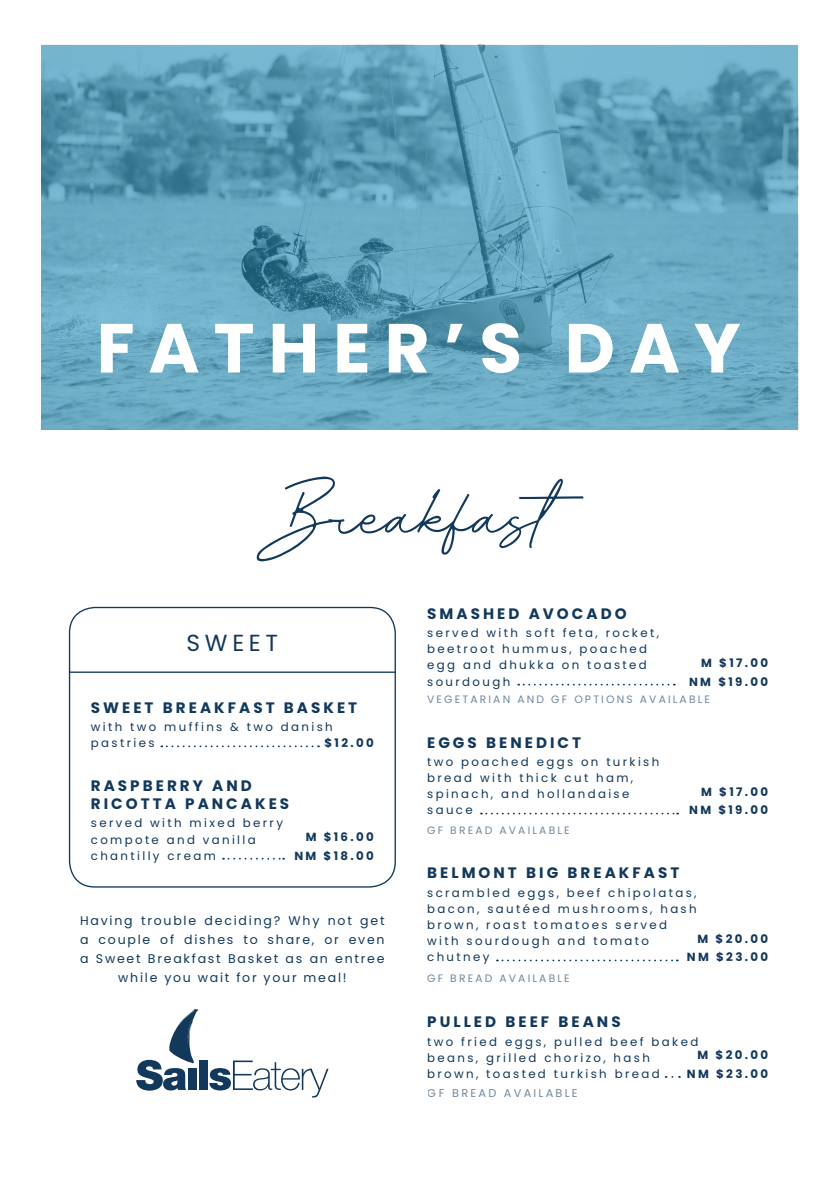
<style>
.page{position:relative;width:840px;height:1191px;background:#fff}
.page>*{position:absolute;margin:0;border:0;box-sizing:border-box;transform-origin:0 0}
.t1{font:73.2px "Velocity DEMO Regular";color:#12385b}
.t2{font:700 69.4px "Poppins";letter-spacing:.2em;color:#fff}
.t3{font:23.2px "Poppins";letter-spacing:.2em;color:#12385b}
.t4{font:700 15.2px/18.2px "Poppins";letter-spacing:.2em;color:#12385b}
.t5{font:12.6px/18.6px "Poppins";letter-spacing:.14em;color:#12385b;text-align:center}
.t6{font:11.8px/16.2px "Poppins";letter-spacing:.2em;color:#12385b}
.t7{font:700 11.8px/18.4px "Poppins";letter-spacing:.2em;color:#12385b;text-align:right}
.t8{font:11.2px "Poppins";letter-spacing:.2em;color:#12385b}
.t9{font:10.8px "Poppins";letter-spacing:.2em;color:#12385b}
</style>
<div class="page">
<div style="left:69px;top:607px;width:326px;height:280px;border:1px solid #12385b;border-radius:25px"></div>
<hr style="left:69px;top:671px;width:326px;height:2px;background:#12385b">
<svg style="left:161px;top:745px;width:158px;height:2px"></svg>
<svg style="left:223px;top:858px;width:61px;height:1px"></svg>
<svg style="left:518px;top:683px;width:156px;height:2px"></svg>
<svg style="left:480px;top:812px;width:197px;height:2px"></svg>
<svg style="left:496px;top:959px;width:181px;height:2px"></svg>
<img style="left:42px;top:45px;width:755px;height:384px">
<svg style="left:136px;top:1008px;width:62px;height:82px"></svg>
<div style="left:188px;top:1068px;width:8px;height:22px;background:#12385b"></div>
<div style="left:199px;top:1060px;width:8px;height:30px;background:#12385b"></div>
<svg style="left:209px;top:1060px;width:119px;height:37px"></svg>
<h2 class="t2" style="left:96px;top:308px;width:645px">FATHER’S DAY</h2>
<h1 class="t1" style="left:283px;top:473px;width:317px">Breakfast</h1>
<h3 class="t3" style="left:186px;top:629px;width:93px">SWEET</h3>
<p class="t4" style="left:91px;top:698px;width:268px">SWEET BREAKFAST BASKET</p>
<p class="t6" style="left:91px;top:719px;width:243px">with two muffins &amp; two danish pastries</p>
<p class="t7" style="left:324px;top:734px;width:51px">$12.00</p>
<p class="t4" style="left:91px;top:776px;width:200px">RASPBERRY AND<br>RICOTTA PANCAKES</p>
<p class="t6" style="left:91px;top:815px;width:193px">served with mixed berry compote and vanilla chantilly cream</p>
<p class="t7" style="left:294px;top:828px;width:81px">M $16.00<br>NM $18.00</p>
<p class="t5" style="left:80px;top:911px;width:306px">Having trouble deciding? Why not get a couple of dishes to share, or even a Sweet Breakfast Basket as an entree while you wait for your meal!</p>
<p class="t4" style="left:427px;top:604px;width:201px">SMASHED AVOCADO</p>
<p class="t6" style="left:427px;top:625px;width:233px">served with soft feta, rocket, beetroot hummus, poached egg and dhukka on toasted sourdough</p>
<p class="t7" style="left:688px;top:654px;width:81px">M $17.00<br>NM $19.00</p>
<p class="t9" style="left:427px;top:693px;width:284px">VEGETARIAN AND GF OPTIONS AVAILABLE</p>
<p class="t4" style="left:427px;top:733px;width:155px">EGGS BENEDICT</p>
<p class="t6" style="left:427px;top:754px;width:233px">two poached eggs on turkish bread with thick cut ham, spinach, and hollandaise sauce</p>
<p class="t7" style="left:688px;top:782px;width:81px">M $17.00<br>NM $19.00</p>
<p class="t9" style="left:427px;top:823px;width:144px">GF BREAD AVAILABLE</p>
<p class="t4" style="left:427px;top:864px;width:253px">BELMONT BIG BREAKFAST</p>
<p class="t6" style="left:427px;top:884px;width:271px">scrambled eggs, beef chipolatas, bacon, sautéed mushrooms, hash brown, roast tomatoes served with sourdough and tomato chutney</p>
<p class="t7" style="left:686px;top:929px;width:83px">M $20.00<br>NM $23.00</p>
<p class="t9" style="left:427px;top:972px;width:144px">GF BREAD AVAILABLE</p>
<p class="t4" style="left:427px;top:1012px;width:195px">PULLED BEEF BEANS</p>
<p class="t6" style="left:427px;top:1033px;width:272px">two fried eggs, pulled beef baked beans, grilled chorizo, hash brown, toasted turkish bread</p>
<p class="t7" style="left:686px;top:1046px;width:83px">M $20.00<br>NM $23.00</p>
<p class="t8" style="left:427px;top:1087px;width:151px">GF BREAD AVAILABLE</p>
</div>
